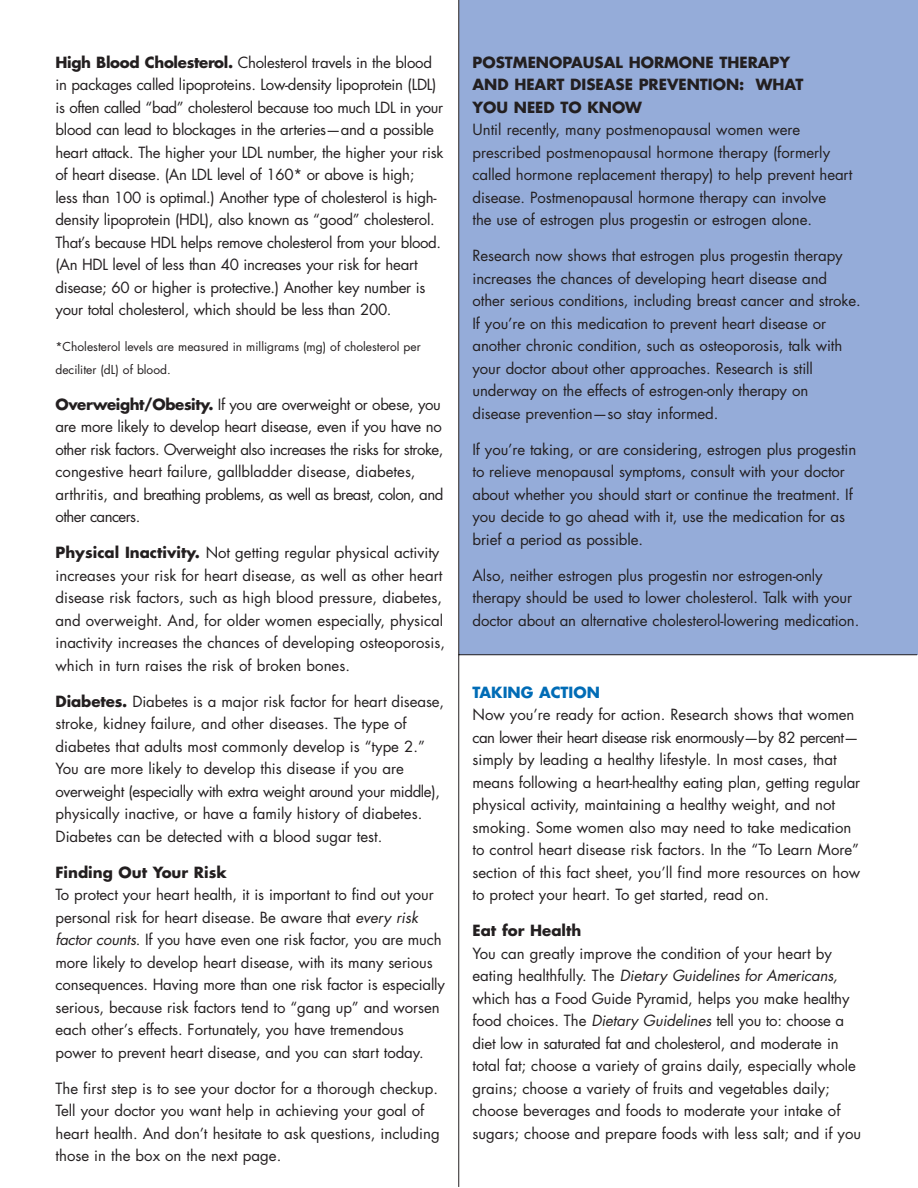
<style>
.page{position:relative;width:918px;height:1188px;background:#fff}
.page>*{position:absolute;margin:0;border:0;box-sizing:border-box;transform-origin:0 0}
.t1{font:15px/22.5px "Futura";letter-spacing:-.005em;color:#231f20}
.t2{font:15px/22.5px "Futura";letter-spacing:-.025em;color:#231f20}
.t3{font:700 15px/22.5px "Futura";color:#231f20}
.t4{font:700 15px "Futura";color:#006cb6}
.t5{font:12px/22.5px "Futura";color:#231f20}
.s1{font-weight:700}
.s2{font-style:italic}
</style>
<div class="page">
<div style="left:459px;top:0;width:459px;height:655px;background:#95acd9"></div>
<hr style="left:458px;top:0;width:1px;height:1187px;background:#231f20">
<hr style="left:459px;top:654px;width:458px;height:1px;background:#231f20">
<p class="t1" style="left:55px;top:52px;width:389px"><span class="s1">High Blood Cholesterol.</span> Cholesterol travels in the blood in packages called lipoproteins. Low-density lipoprotein (LDL) is often called “bad” cholesterol because too much LDL in your blood can lead to blockages in the arteries—and a possible heart attack. The higher your LDL number, the higher your risk of heart disease. (An LDL level of 160* or above is high;<br>less than 100 is optimal.) Another type of cholesterol is high&shy;density lipoprotein (HDL), also known as “good” cholesterol.<br>That’s because HDL helps remove cholesterol from your blood. (An HDL level of less than 40 increases your risk for heart disease; 60 or higher is protective.) Another key number is your total cholesterol, which should be less than 200.</p>
<p class="t5" style="left:55px;top:337px;width:367px">*Cholesterol levels are measured in milligrams (mg) of cholesterol per deciliter (dL) of blood.</p>
<p class="t2" style="left:55px;top:394px;width:390px"><span class="s1">Overweight/Obesity.</span> If you are overweight or obese, you are more likely to develop heart disease, even if you have no other risk factors. Overweight also increases the risks for stroke, congestive heart failure, gallbladder disease, diabetes, arthritis, and breathing problems, as well as breast, colon, and other cancers.</p>
<p class="t1" style="left:55px;top:543px;width:391px"><span class="s1">Physical Inactivity.</span> Not getting regular physical activity increases your risk for heart disease, as well as other heart disease risk factors, such as high blood pressure, diabetes, and overweight. And, for older women especially, physical inactivity increases the chances of developing osteoporosis, which in turn raises the risk of broken bones.</p>
<p class="t1" style="left:55px;top:691px;width:390px"><span class="s1">Diabetes.</span> Diabetes is a major risk factor for heart disease, stroke, kidney failure, and other diseases. The type of diabetes that adults most commonly develop is “type 2.” You are more likely to develop this disease if you are overweight (especially with extra weight around your middle), physically inactive, or have a family history of diabetes.<br>Diabetes can be detected with a blood sugar test.</p>
<h2 class="t3" style="left:55px;top:862px;width:173px">Finding Out Your Risk</h2>
<p class="t1" style="left:55px;top:885px;width:391px">To protect your heart health, it is important to find out your personal risk for heart disease. Be aware that <span class="s2">every risk factor counts</span>. If you have even one risk factor, you are much more likely to develop heart disease, with its many serious consequences. Having more than one risk factor is especially serious, because risk factors tend to “gang up” and worsen each other’s effects. Fortunately, you have tremendous power to prevent heart disease, and you can start today.</p>
<p class="t1" style="left:55px;top:1078px;width:386px">The first step is to see your doctor for a thorough checkup.<br>Tell your doctor you want help in achieving your goal of heart health. And don’t hesitate to ask questions, including those in the box on the next page.</p>
<p class="t3" style="left:756px;top:52px;width:49px;text-indent:-283px">POSTMENOPAUSAL HORMONE THERAPY<br>WHAT</p>
<p class="t1" style="left:472px;top:120px;width:381px">Until recently, many postmenopausal women were prescribed postmenopausal hormone therapy (formerly called hormone replacement therapy) to help prevent heart disease. Postmenopausal hormone therapy can involve</p>
<p class="t3" style="left:472px;top:75px;width:273px">AND HEART DISEASE PREVENTION:<br>YOU NEED TO KNOW</p>
<p class="t1" style="left:472px;top:210px;width:341px">the use of estrogen plus progestin or estrogen alone.</p>
<p class="t1" style="left:472px;top:246px;width:372px">Research now shows that estrogen plus progestin therapy</p>
<p class="t1" style="left:472px;top:291px;width:390px">other serious conditions, including breast cancer and stroke.</p>
<p class="t1" style="left:472px;top:336px;width:371px">another chronic condition, such as osteoporosis, talk with your doctor about other approaches. Research is still</p>
<p class="t1" style="left:472px;top:268px;width:356px">increases the chances of developing heart disease and</p>
<p class="t1" style="left:472px;top:313px;width:355px">If you’re on this medication to prevent heart disease or</p>
<p class="t1" style="left:472px;top:381px;width:337px">underway on the effects of estrogen-only therapy on disease prevention—so stay informed.</p>
<p class="t1" style="left:472px;top:439px;width:385px">If you’re taking, or are considering, estrogen plus progestin to relieve menopausal symptoms, consult with your doctor</p>
<p class="t1" style="left:472px;top:507px;width:374px">you decide to go ahead with it, use the medication for as brief a period as possible.</p>
<p class="t1" style="left:472px;top:565px;width:352px">Also, neither estrogen plus progestin nor estrogen-only</p>
<p class="t1" style="left:472px;top:484px;width:382px">about whether you should start or continue the treatment. If</p>
<p class="t1" style="left:472px;top:588px;width:388px">therapy should be used to lower cholesterol. Talk with your doctor about an alternative cholesterol-lowering medication.</p>
<h2 class="t4" style="left:472px;top:685px;width:129px">TAKING ACTION</h2>
<p class="t1" style="left:472px;top:705px;width:389px">Now you’re ready for action. Research shows that women can lower their heart disease risk enormously—by 82 percent— simply by leading a healthy lifestyle. In most cases, that means following a heart-healthy eating plan, getting regular physical activity, maintaining a healthy weight, and not smoking. Some women also may need to take medication to control heart disease risk factors. In the “To Learn More” section of this fact sheet, you’ll find more resources on how to protect your heart. To get started, read on.</p>
<h2 class="t3" style="left:472px;top:921px;width:110px">Eat for Health</h2>
<p class="t1" style="left:472px;top:943px;width:390px">You can greatly improve the condition of your heart by eating healthfully. The <span class="s2">Dietary Guidelines for Americans, </span>which has a Food Guide Pyramid, helps you make healthy food choices. The <span class="s2">Dietary Guidelines</span> tell you to: choose a diet low in saturated fat and cholesterol, and moderate in total fat; choose a variety of grains daily, especially whole grains; choose a variety of fruits and vegetables daily; choose beverages and foods to moderate your intake of sugars; choose and prepare foods with less salt; and if you</p>
</div>
